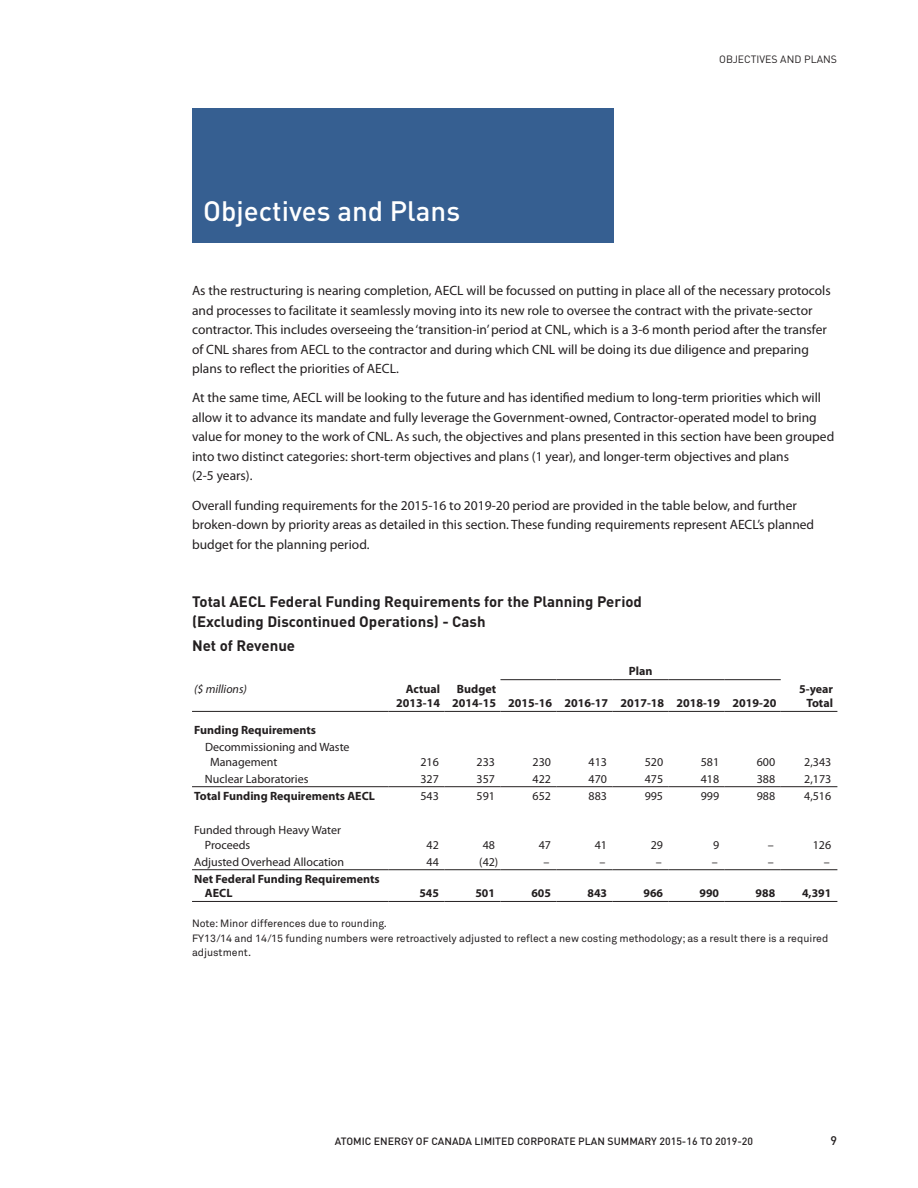
<style>
.page{position:relative;width:918px;height:1188px;background:#fff}
.page>*{position:absolute;margin:0;border:0;box-sizing:border-box;transform-origin:0 0}
.t1{font:500 27.75px "DIN";color:#fff}
.t2{font:700 15px/19.5px "DIN";color:#231f20}
.t3{font:13.5px/19.5px "Myriad Pro";color:#231f20}
.t4{font:500 12.3px "DIN";color:#231f20}
.t5{font:12px/14.7px "Myriad Pro";color:#231f20}
.t6{font:700 12px/14.7px "Myriad Pro";color:#231f20;text-align:right}
.t7{font:italic 12px "Myriad Pro";color:#231f20}
.t8{font:700 11.7px "Myriad Pro";color:#231f20}
.t9{font:10.5px/14.7px "Akkurat Std";color:#231f20}
.t10{font:500 10.5px "DIN";color:#231f20}
.t11{font:10.5px "DIN";color:#231f20}
</style>
<div class="page">
<hr style="left:500px;top:679px;width:57px;height:1px;background:#231f20">
<hr style="left:557px;top:679px;width:56px;height:1px;background:#231f20">
<hr style="left:613px;top:679px;width:56px;height:1px;background:#231f20">
<hr style="left:669px;top:679px;width:56px;height:1px;background:#231f20">
<hr style="left:725px;top:679px;width:56px;height:1px;background:#231f20">
<hr style="left:192px;top:869px;width:196px;height:1px;background:#231f20">
<hr style="left:388px;top:869px;width:56px;height:1px;background:#231f20">
<hr style="left:444px;top:869px;width:56px;height:1px;background:#231f20">
<hr style="left:500px;top:869px;width:57px;height:1px;background:#231f20">
<hr style="left:557px;top:869px;width:56px;height:1px;background:#231f20">
<hr style="left:613px;top:869px;width:56px;height:1px;background:#231f20">
<hr style="left:669px;top:869px;width:56px;height:1px;background:#231f20">
<hr style="left:725px;top:869px;width:56px;height:1px;background:#231f20">
<hr style="left:781px;top:869px;width:56px;height:1px;background:#231f20">
<hr style="left:192px;top:901px;width:196px;height:1px;background:#231f20">
<hr style="left:388px;top:901px;width:56px;height:1px;background:#231f20">
<hr style="left:444px;top:901px;width:56px;height:1px;background:#231f20">
<hr style="left:500px;top:901px;width:57px;height:1px;background:#231f20">
<hr style="left:557px;top:901px;width:56px;height:1px;background:#231f20">
<hr style="left:613px;top:901px;width:56px;height:1px;background:#231f20">
<hr style="left:669px;top:901px;width:56px;height:1px;background:#231f20">
<hr style="left:725px;top:901px;width:56px;height:1px;background:#231f20">
<hr style="left:781px;top:901px;width:56px;height:1px;background:#231f20">
<hr style="left:192px;top:711px;width:196px;height:1px;background:#231f20">
<hr style="left:388px;top:711px;width:56px;height:1px;background:#231f20">
<hr style="left:444px;top:711px;width:56px;height:1px;background:#231f20">
<hr style="left:500px;top:711px;width:57px;height:1px;background:#231f20">
<hr style="left:557px;top:711px;width:56px;height:1px;background:#231f20">
<hr style="left:613px;top:711px;width:56px;height:1px;background:#231f20">
<hr style="left:669px;top:711px;width:56px;height:1px;background:#231f20">
<hr style="left:725px;top:711px;width:56px;height:1px;background:#231f20">
<hr style="left:781px;top:711px;width:56px;height:1px;background:#231f20">
<hr style="left:192px;top:786px;width:196px;height:1px;background:#231f20">
<hr style="left:388px;top:786px;width:56px;height:1px;background:#231f20">
<hr style="left:444px;top:786px;width:56px;height:1px;background:#231f20">
<hr style="left:500px;top:786px;width:57px;height:1px;background:#231f20">
<hr style="left:557px;top:786px;width:56px;height:1px;background:#231f20">
<hr style="left:613px;top:786px;width:56px;height:1px;background:#231f20">
<hr style="left:669px;top:786px;width:56px;height:1px;background:#231f20">
<hr style="left:725px;top:786px;width:56px;height:1px;background:#231f20">
<hr style="left:781px;top:786px;width:56px;height:1px;background:#231f20">
<div style="left:192px;top:108px;width:422px;height:135px;background:#365f91"></div>
<h1 class="t1" style="left:203px;top:194px;width:258px">Objectives and Plans</h1>
<p class="t11" style="left:719px;top:52px;width:119px">OBJECTIVES AND PLANS</p>
<p class="t3" style="left:192px;top:281px;width:640px">As the restructuring is nearing completion, AECL will be focussed on putting in place all of the necessary protocols and processes to facilitate it seamlessly moving into its new role to oversee the contract with the private-sector contractor. This includes overseeing the ‘transition-in’ period at CNL, which is a 3-6 month period after the transfer of CNL shares from AECL to the contractor and during which CNL will be doing its due diligence and preparing plans to reflect the priorities of AECL.</p>
<p class="t3" style="left:192px;top:388px;width:644px">At the same time, AECL will be looking to the future and has identified medium to long-term priorities which will allow it to advance its mandate and fully leverage the Government-owned, Contractor-operated model to bring value for money to the work of CNL. As such, the objectives and plans presented in this section have been grouped into two distinct categories: short-term objectives and plans (1 year), and longer-term objectives and plans<br>(2-5 years).</p>
<p class="t3" style="left:192px;top:495px;width:624px">Overall funding requirements for the 2015-16 to 2019-20 period are provided in the table below, and further broken-down by priority areas as detailed in this section. These funding requirements represent AECL’s planned budget for the planning period.</p>
<p class="t2" style="left:192px;top:591px;width:451px">Total AECL Federal Funding Requirements for the Planning Period (Excluding Discontinued Operations) - Cash</p>
<p class="t2" style="left:192px;top:635px;width:105px">Net of Revenue</p>
<p class="t6" style="left:629px;top:663px;width:25px">Plan</p>
<p class="t7" style="left:194px;top:681px;width:54px">($ millions)</p>
<p class="t6" style="left:396px;top:681px;width:45px">Actual<br>2013-14</p>
<p class="t6" style="left:452px;top:681px;width:326px;text-align:left;text-indent:5px">Budget<br>2014-15 2015-16 2016-17 2017-18 2018-19 2019-20</p>
<p class="t6" style="left:799px;top:681px;width:35px">5-year<br>Total</p>
<p class="t6" style="left:194px;top:722px;width:123px">Funding Requirements</p>
<p class="t5" style="left:210px;top:739px;width:141px;text-indent:-5px">Decommissioning and Waste<br>Management</p>
<p class="t5" style="left:420px;top:754px;width:20px">216</p>
<p class="t5" style="left:477px;top:754px;width:20px">233</p>
<p class="t5" style="left:533px;top:754px;width:20px">230</p>
<p class="t5" style="left:589px;top:754px;width:20px">413</p>
<p class="t5" style="left:645px;top:754px;width:20px">520</p>
<p class="t5" style="left:701px;top:754px;width:20px">581</p>
<p class="t5" style="left:757px;top:754px;width:20px">600</p>
<p class="t5" style="left:804px;top:754px;width:29px">2,343</p>
<p class="t5" style="left:205px;top:771px;width:105px">Nuclear Laboratories</p>
<p class="t5" style="left:420px;top:771px;width:20px">327</p>
<p class="t5" style="left:477px;top:771px;width:20px">357</p>
<p class="t5" style="left:533px;top:771px;width:20px">422</p>
<p class="t5" style="left:589px;top:771px;width:20px">470</p>
<p class="t5" style="left:645px;top:771px;width:20px">475</p>
<p class="t5" style="left:701px;top:771px;width:20px">418</p>
<p class="t5" style="left:757px;top:771px;width:20px">388</p>
<p class="t5" style="left:804px;top:771px;width:29px">2,173</p>
<p class="t6" style="left:194px;top:788px;width:182px">Total Funding Requirements AECL</p>
<p class="t5" style="left:420px;top:788px;width:20px">543</p>
<p class="t5" style="left:477px;top:788px;width:20px">591</p>
<p class="t5" style="left:533px;top:788px;width:20px">652</p>
<p class="t5" style="left:589px;top:788px;width:20px">883</p>
<p class="t5" style="left:645px;top:788px;width:20px">995</p>
<p class="t5" style="left:701px;top:788px;width:20px">999</p>
<p class="t5" style="left:757px;top:788px;width:20px">988</p>
<p class="t5" style="left:804px;top:788px;width:29px">4,516</p>
<p class="t5" style="left:205px;top:822px;width:138px;text-indent:-11px">Funded through Heavy Water<br>Proceeds</p>
<p class="t5" style="left:427px;top:837px;width:14px">42</p>
<p class="t5" style="left:483px;top:837px;width:14px">48</p>
<p class="t5" style="left:539px;top:837px;width:14px">47</p>
<p class="t5" style="left:595px;top:837px;width:14px">41</p>
<p class="t5" style="left:651px;top:837px;width:14px">29</p>
<p class="t5" style="left:713px;top:837px;width:8px">9</p>
<p class="t5" style="left:768px;top:837px;width:7px">–</p>
<p class="t5" style="left:813px;top:837px;width:20px">126</p>
<p class="t5" style="left:194px;top:854px;width:152px">Adjusted Overhead Allocation</p>
<p class="t5" style="left:427px;top:854px;width:14px">44</p>
<p class="t5" style="left:479px;top:854px;width:21px">(42)</p>
<p class="t5" style="left:544px;top:854px;width:7px">–</p>
<p class="t5" style="left:600px;top:854px;width:7px">–</p>
<p class="t5" style="left:656px;top:854px;width:7px">–</p>
<p class="t5" style="left:712px;top:854px;width:7px">–</p>
<p class="t5" style="left:768px;top:854px;width:7px">–</p>
<p class="t5" style="left:824px;top:854px;width:7px">–</p>
<p class="t6" style="left:205px;top:871px;width:176px;text-align:left;text-indent:-11px">Net Federal Funding Requirements<br>AECL</p>
<p class="t8" style="left:419px;top:886px;width:21px">545</p>
<p class="t8" style="left:475px;top:886px;width:21px">501</p>
<p class="t8" style="left:531px;top:886px;width:21px">605</p>
<p class="t8" style="left:587px;top:886px;width:21px">843</p>
<p class="t8" style="left:644px;top:886px;width:21px">966</p>
<p class="t8" style="left:700px;top:886px;width:21px">990</p>
<p class="t8" style="left:756px;top:886px;width:21px">988</p>
<p class="t8" style="left:802px;top:886px;width:31px">4,391</p>
<p class="t9" style="left:192px;top:916px;width:638px">Note: Minor differences due to rounding.<br>FY13/14 and 14/15 funding numbers were retroactively adjusted to reflect a new costing methodology; as a result there is a required adjustment.</p>
<p class="t10" style="left:335px;top:1135px;width:420px">ATOMIC ENERGY OF CANADA LIMITED CORPORATE PLAN SUMMARY 2015-16 TO 2019-20</p>
<p class="t4" style="left:830px;top:1133px;width:8px">9</p>
</div>
